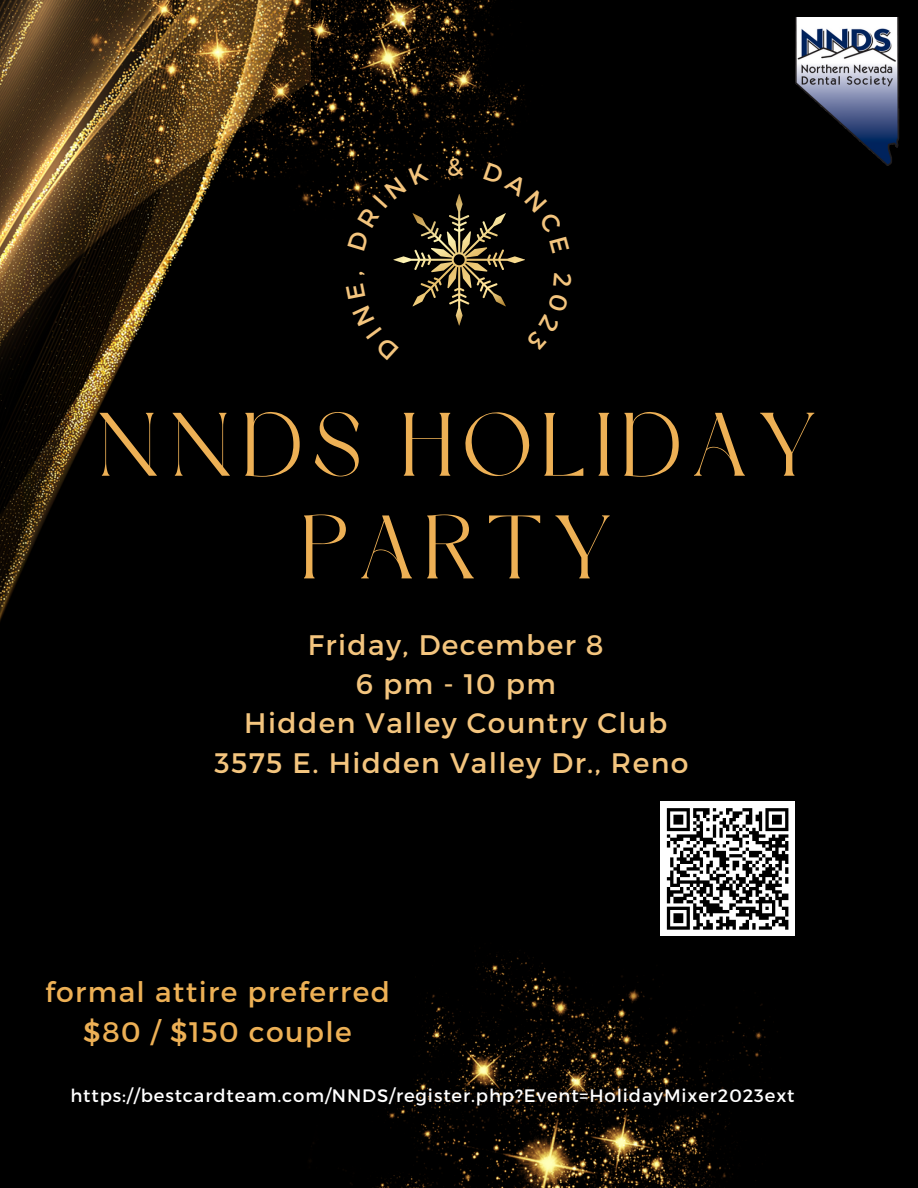
<style>
.page{position:relative;width:918px;height:1188px;background:#000}
.page>*{position:absolute;margin:0;border:0;box-sizing:border-box;transform-origin:0 0}
.t1{font:89.7px/102.6px "Dream Avenue";letter-spacing:.11em;color:#edb055;text-align:center}
.t2{font:28.2px "Montserrat";letter-spacing:.05em;color:#f4c57e}
.t3{font:28.2px "Montserrat";letter-spacing:.05em;color:#edb055}
.t4{font:18px "Montserrat";letter-spacing:.05em;color:#fff}
</style>
<div class="page">
<img style="left:0;top:0;width:188px;height:621px">
<img style="left:309px;top:948px;width:469px;height:240px">
<img style="left:56px;top:0;width:470px;height:232px">
<img style="left:795px;top:18px;width:104px;height:147px">
<div style="left:23px;top:927px;width:390px;height:169px;background:#000"></div>
<div style="left:660px;top:802px;width:135px;height:134px;background:#fff"></div>
<svg style="left:666px;top:808px;width:123px;height:122px"></svg>
<svg style="left:346px;top:158px;width:180px;height:168px"></svg>
<p class="t1" style="left:97px;top:402px;width:722px">NNDS HOLIDAY<br>PARTY</p>
<p class="t2" style="left:308px;top:627px;width:297px">Friday, December 8</p>
<p class="t2" style="left:356px;top:666px;width:201px">6pm-10pm</p>
<p class="t2" style="left:244px;top:705px;width:425px">Hidden Valley Country Club</p>
<p class="t2" style="left:214px;top:744px;width:476px">3575 E. Hidden Valley Dr., Reno</p>
<p class="t3" style="left:45px;top:974px;width:346px">formal attire preferred</p>
<p class="t3" style="left:83px;top:1013px;width:270px">$80 / $150 couple</p>
<p class="t4" style="left:70px;top:1084px;width:726px">https://bestcardteam.com/NNDS/register.php?Event=HolidayMixer2023ext</p>
</div>
